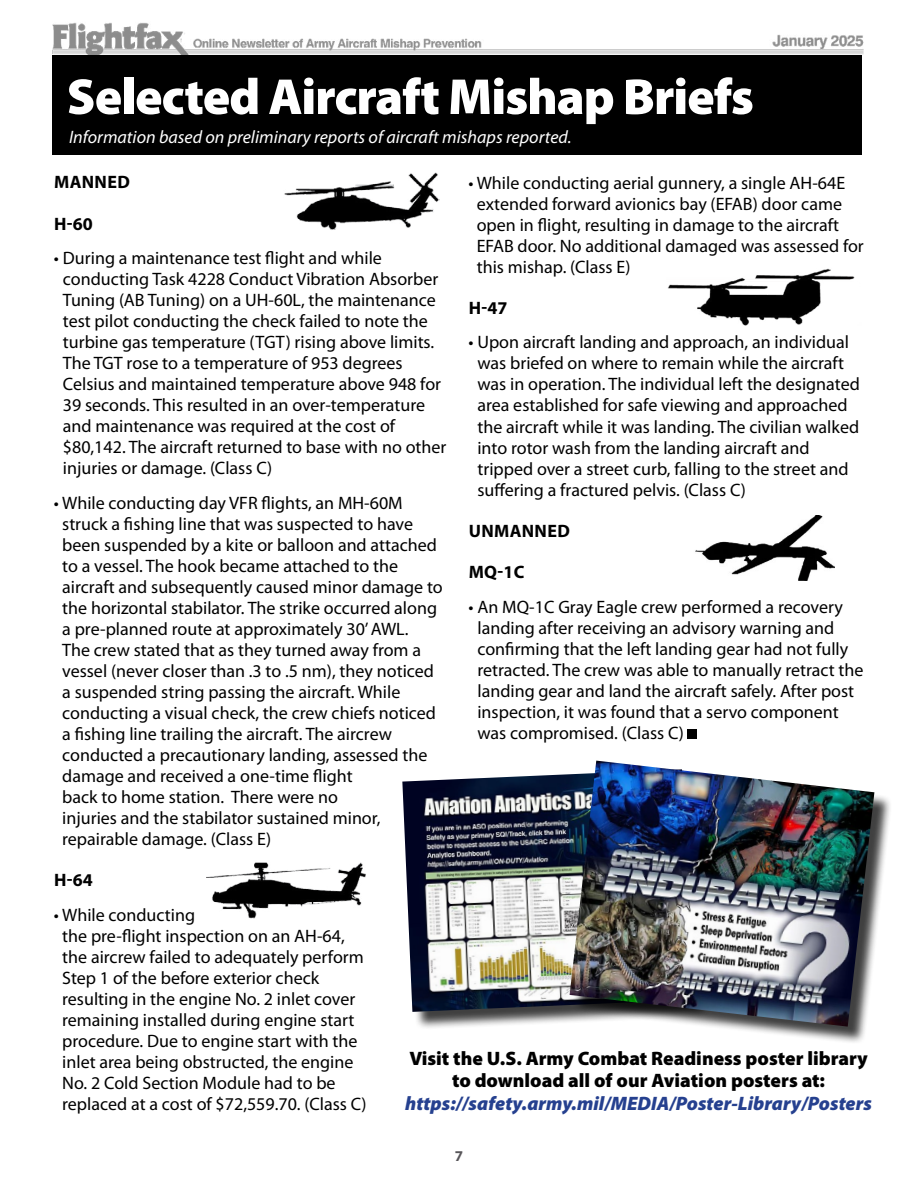
<style>
.page{position:relative;width:918px;height:1188px;background:#fff}
.page>*{position:absolute;margin:0;border:0;box-sizing:border-box;transform-origin:0 0}
.t1{font:900 51px "Myriad Pro";letter-spacing:-.02em;color:#fff}
.t2{font:900 19.5px/22.5px "Myriad Pro";color:#000;text-align:center}
.t3{font:italic 900 19.5px "Myriad Pro";color:#25408f}
.t4{font:18px/21px "Myriad Pro";color:#000}
.t5{font:italic 18px "Myriad Pro";color:#fff}
.t6{font:700 18px "Myriad Pro";letter-spacing:.02em;color:#000}
.t7{font:700 15px "Myriad Pro";color:#58565a}
</style>
<div class="page">
<img style="left:52px;top:22px;width:812px;height:34px">
<div style="left:688px;top:729px;width:9px;height:9px;background:#000"></div>
<img style="left:284px;top:173px;width:156px;height:57px">
<div style="left:52px;top:56px;width:810px;height:99px;background:#000"></div>
<img style="left:695px;top:515px;width:140px;height:65px">
<img style="left:206px;top:862px;width:160px;height:57px">
<img style="left:668px;top:268px;width:187px;height:58px">
<div style="left:405px;top:772px;width:306px;height:259px;background:#000;opacity:.75"></div>
<img style="left:402px;top:772px;width:168px;height:240px">
<div style="left:572px;top:764px;width:321px;height:281px;background:#000;opacity:.75"></div>
<img style="left:570px;top:761px;width:304px;height:266px">
<h1 class="t1" style="left:67px;top:68px;width:689px">Selected Aircraft Mishap Briefs</h1>
<p class="t5" style="left:69px;top:126px;width:504px">Information based on preliminary reports of aircraft mishaps reported.</p>
<p class="t4" style="left:477px;top:172px;width:389px;text-indent:-8px">• While conducting aerial gunnery, a single AH-64E extended forward avionics bay (EFAB) door came open in flight, resulting in damage to the aircraft EFAB door. No additional damaged was assessed for this mishap. (Class E)</p>
<p class="t6" style="left:469px;top:296px;width:40px">H-47</p>
<p class="t4" style="left:477px;top:332px;width:384px;text-indent:-9px">• Upon aircraft landing and approach, an individual was briefed on where to remain while the aircraft was in operation. The individual left the designated area established for safe viewing and approached the aircraft while it was landing. The civilian walked into rotor wash from the landing aircraft and tripped over a street curb, falling to the street and suffering a fractured pelvis. (Class C)</p>
<p class="t6" style="left:469px;top:519px;width:103px">UNMANNED</p>
<p class="t6" style="left:469px;top:560px;width:57px">MQ-1C</p>
<p class="t4" style="left:477px;top:596px;width:388px;text-indent:-9px">• An MQ-1C Gray Eagle crew performed a recovery landing after receiving an advisory warning and confirming that the left landing gear had not fully retracted. The crew was able to manually retract the landing gear and land the aircraft safely. After post inspection, it was found that a servo component was compromised. (Class C)</p>
<p class="t6" style="left:54px;top:171px;width:77px">MANNED</p>
<p class="t6" style="left:54px;top:212px;width:40px">H-60</p>
<p class="t4" style="left:63px;top:247px;width:385px;text-indent:-9px">• During a maintenance test flight and while conducting Task 4228 Conduct Vibration Absorber Tuning (AB Tuning) on a UH-60L, the maintenance test pilot conducting the check failed to note the turbine gas temperature (TGT) rising above limits.<br>The TGT rose to a temperature of 953 degrees Celsius and maintained temperature above 948 for 39 seconds. This resulted in an over-temperature and maintenance was required at the cost of $80,142. The aircraft returned to base with no other injuries or damage. (Class C)</p>
<p class="t4" style="left:62px;top:492px;width:382px;text-indent:-8px">• While conducting day VFR flights, an MH-60M struck a fishing line that was suspected to have been suspended by a kite or balloon and attached to a vessel. The hook became attached to the aircraft and subsequently caused minor damage to the horizontal stabilator. The strike occurred along a pre-planned route at approximately 30’ AWL.<br>The crew stated that as they turned away from a vessel (never closer than .3 to .5 nm), they noticed a suspended string passing the aircraft. While conducting a visual check, the crew chiefs noticed a fishing line trailing the aircraft. The aircrew conducted a precautionary landing, assessed the damage and received a one-time flight<br>back to home station. There were no<br>injuries and the stabilator sustained minor, repairable damage. (Class E)</p>
<p class="t6" style="left:54px;top:868px;width:40px">H-64</p>
<p class="t4" style="left:62px;top:904px;width:306px;text-indent:-8px">• While conducting<br>the pre-flight inspection on an AH-64, the aircrew failed to adequately perform Step 1 of the before exterior check resulting in the engine No. 2 inlet cover remaining installed during engine start procedure. Due to engine start with the inlet area being obstructed, the engine No. 2 Cold Section Module had to be replaced at a cost of $72,559.70. (Class C)</p>
<p class="t2" style="left:409px;top:1047px;width:460px">Visit the U.S. Army Combat Readiness poster library to download all of our Aviation posters at:</p>
<p class="t3" style="left:405px;top:1092px;width:468px">https://safety.army.mil/MEDIA/Poster-Library/Posters</p>
<p class="t7" style="left:455px;top:1147px;width:10px">7</p>
</div>
